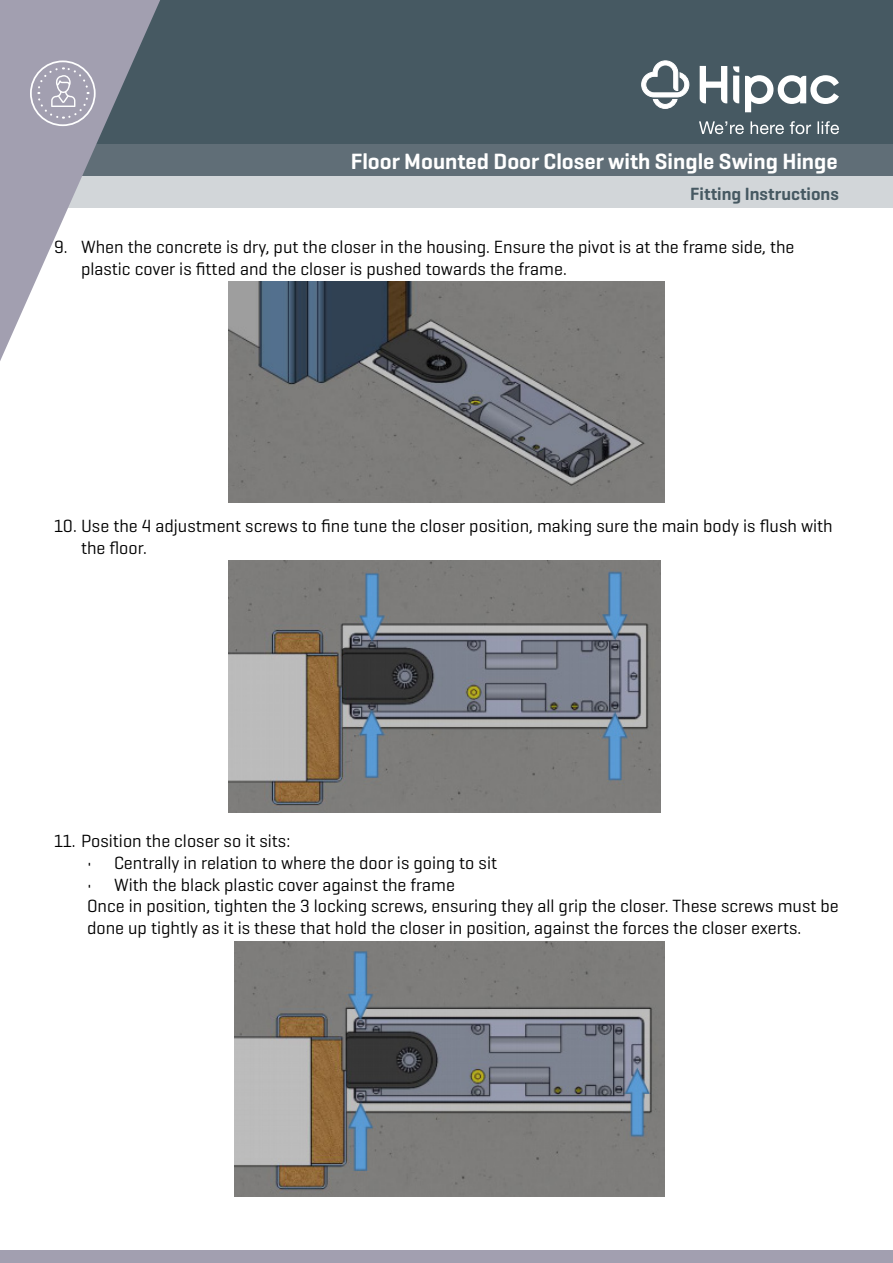
<style>
.page{position:relative;width:893px;height:1263px;background:#fff}
.page>*{position:absolute;margin:0;border:0;box-sizing:border-box;transform-origin:0 0}
.t1{font:600 22.5px "Geogrotesque";color:#fff}
.t2{font:18px/21.6px "Geogrotesque";color:#000}
.t3{font:600 18px "Geogrotesque";color:#465962}
</style>
<div class="page">
<div style="left:0;top:0;width:893px;height:145px;background:#465962"></div>
<div style="left:0;top:145px;width:893px;height:31px;background:#606e77"></div>
<div style="left:0;top:176px;width:893px;height:32px;background:#d2d6d9"></div>
<svg style="left:0;top:0;width:163px;height:361px;fill:#a29fb0"></svg>
<svg style="left:641px;top:60px;width:49px;height:49px"></svg>
<svg style="left:699px;top:121px;width:140px;height:13px"></svg>
<svg style="left:745px;top:75px;width:94px;height:37px"></svg>
<svg style="left:733px;top:66px;width:6px;height:37px"></svg>
<svg style="left:700px;top:66px;width:27px;height:37px"></svg>
<div style="left:30px;top:60px;width:66px;height:66px;border:2px solid #fff;border-radius:50%"></div>
<svg style="left:36px;top:66px;width:54px;height:54px;background:#aeabba"></svg>
<div style="left:0;top:1251px;width:893px;height:12px;background:#a29fb0"></div>
<img style="left:229px;top:282px;width:435px;height:220px">
<img style="left:229px;top:561px;width:432px;height:252px">
<img style="left:234px;top:942px;width:430px;height:254px">
<p class="t1" style="left:351px;top:147px;width:489px">Floor Mounted Door Closer with Single Swing Hinge</p>
<p class="t3" style="left:690px;top:183px;width:150px">Fitting Instructions</p>
<p class="t2" style="left:81px;top:236px;width:715px;text-indent:-27px">9. When the concrete is dry, put the closer in the housing. Ensure the pivot is at the frame side, the plastic cover is fitted and the closer is pushed towards the frame.</p>
<p class="t2" style="left:81px;top:515px;width:753px;text-indent:-27px">10. Use the 4 adjustment screws to fine tune the closer position, making sure the main body is flush with the floor.</p>
<p class="t2" style="left:54px;top:830px;width:238px">11. Position the closer so it sits:</p>
<p class="t2" style="left:87px;top:851px;width:412px">• Centrally in relation to where the door is going to sit</p>
<p class="t2" style="left:87px;top:873px;width:370px">• With the black plastic cover against the frame</p>
<p class="t2" style="left:87px;top:895px;width:753px">Once in position, tighten the 3 locking screws, ensuring they all grip the closer. These screws must be done up tightly as it is these that hold the closer in position, against the forces the closer exerts.</p>
</div>
